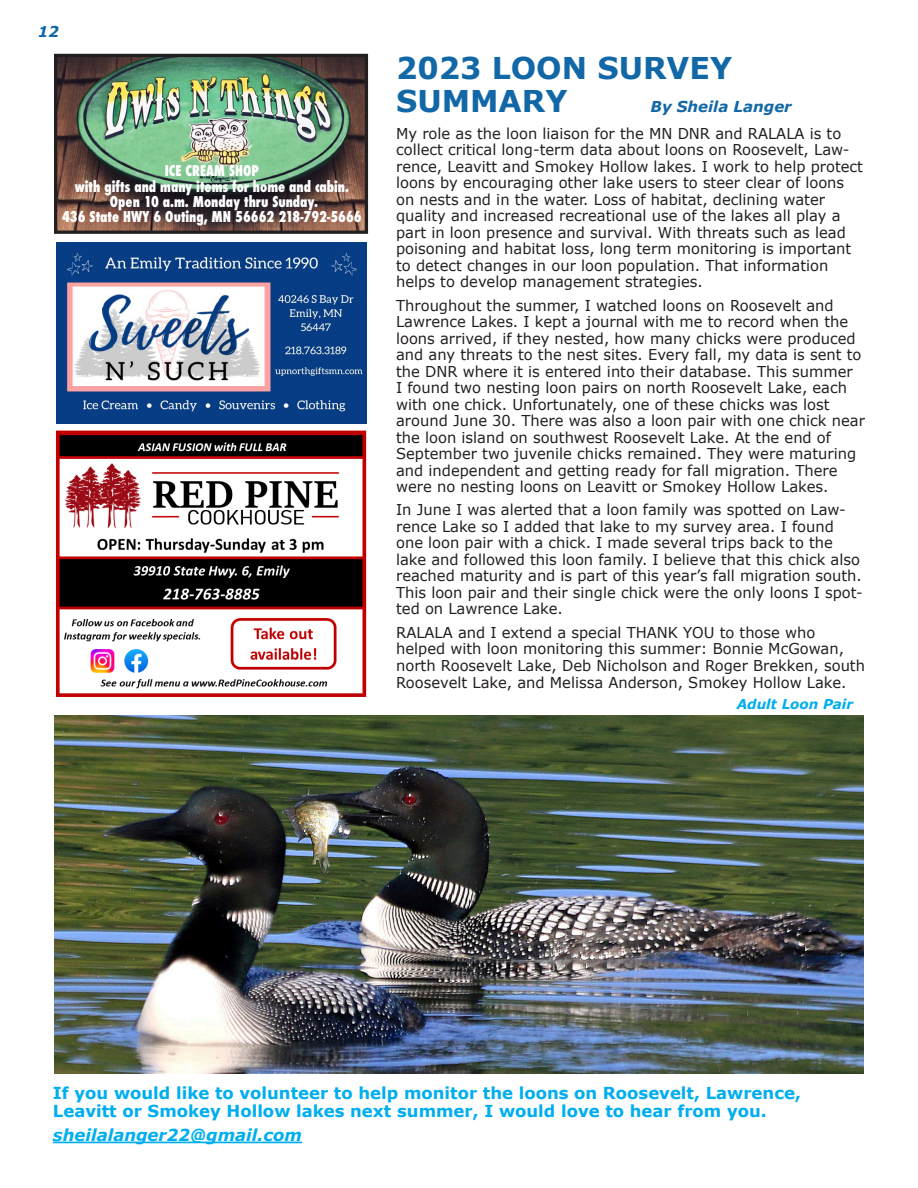
<style>
.page{position:relative;width:918px;height:1188px;background:#fff}
.page>*{position:absolute;margin:0;border:0;box-sizing:border-box;transform-origin:0 0}
.t1{font:700 30px/33px "Verdana";color:#1268a7}
.t2{font:700 16.5px/18px "Verdana";color:#00aeef}
.t3{font:italic 700 16.5px "Verdana";color:#00aeef}
.t4{font:15px/16.5px "Verdana";color:#231f20}
.t5{font:italic 700 15px "Verdana";color:#1268a7}
.t6{font:800 condensed 14.55px/15.1px "Futura";color:#fff;text-align:center;scale:.9 1}
.t7{font:italic 700 13.5px "Verdana";color:#00aeef}
</style>
<div class="page">
<img style="left:55px;top:423px;width:312px;height:274px">
<img style="left:56px;top:243px;width:311px;height:180px">
<img style="left:58px;top:58px;width:306px;height:172px">
<div style="left:54px;top:54px;width:314px;height:180px;border:3px solid #231f20"></div>
<img style="left:54px;top:715px;width:810px;height:359px">
<hr style="left:53px;top:1142px;width:249px;height:1px;background:#00aeef">
<p class="t5" style="left:38px;top:22px;width:23px">12</p>
<p class="t6" style="left:165px;top:164px;width:106px">ICE CREAM SHOP</p>
<p class="t6" style="left:62px;top:179px;width:334px">with gifts and many items for home and cabin.<br>Open 10 a.m. Monday thru Sunday.<br>436 State HWY 6 Outing, MN 56662 218-792-5666</p>
<p class="t1" style="left:396px;top:52px;width:337px">2023 LOON SURVEY<br>SUMMARY</p>
<p class="t5" style="left:651px;top:97px;width:143px">By Sheila Langer</p>
<p class="t4" style="left:396px;top:125px;width:468px">My role as the loon liaison for the MN DNR and RALALA is to collect critical long-term data about loons on Roosevelt, Law&shy;rence, Leavitt and Smokey Hollow lakes. I work to help protect loons by encouraging other lake users to steer clear of loons on nests and in the water. Loss of habitat, declining water quality and increased recreational use of the lakes all play a part in loon presence and survival. With threats such as lead poisoning and habitat loss, long term monitoring is important to detect changes in our loon population. That information helps to develop management strategies.</p>
<p class="t4" style="left:396px;top:297px;width:470px">Throughout the summer, I watched loons on Roosevelt and Lawrence Lakes. I kept a journal with me to record when the loons arrived, if they nested, how many chicks were produced and any threats to the nest sites. Every fall, my data is sent to the DNR where it is entered into their database. This summer<br>I found two nesting loon pairs on north Roosevelt Lake, each with one chick. Unfortunately, one of these chicks was lost around June 30. There was also a loon pair with one chick near the loon island on southwest Roosevelt Lake. At the end of September two juvenile chicks remained. They were maturing and independent and getting ready for fall migration. There were no nesting loons on Leavitt or Smokey Hollow Lakes.</p>
<p class="t4" style="left:396px;top:502px;width:468px">In June I was alerted that a loon family was spotted on Law&shy;rence Lake so I added that lake to my survey area. I found one loon pair with a chick. I made several trips back to the lake and followed this loon family. I believe that this chick also reached maturity and is part of this year’s fall migration south.<br>This loon pair and their single chick were the only loons I spot&shy;ted on Lawrence Lake.</p>
<p class="t4" style="left:396px;top:624px;width:470px">RALALA and I extend a special THANK YOU to those who helped with loon monitoring this summer: Bonnie McGowan, north Roosevelt Lake, Deb Nicholson and Roger Brekken, south Roosevelt Lake, and Melissa Anderson, Smokey Hollow Lake.</p>
<p class="t7" style="left:737px;top:695px;width:118px">Adult Loon Pair</p>
<p class="t2" style="left:53px;top:1084px;width:750px">If you would like to volunteer to help monitor the loons on Roosevelt, Lawrence,<br>Leavitt or Smokey Hollow lakes next summer, I would love to hear from you.</p>
<p class="t3" style="left:53px;top:1125px;width:251px">sheilalanger22@gmail.com</p>
</div>
